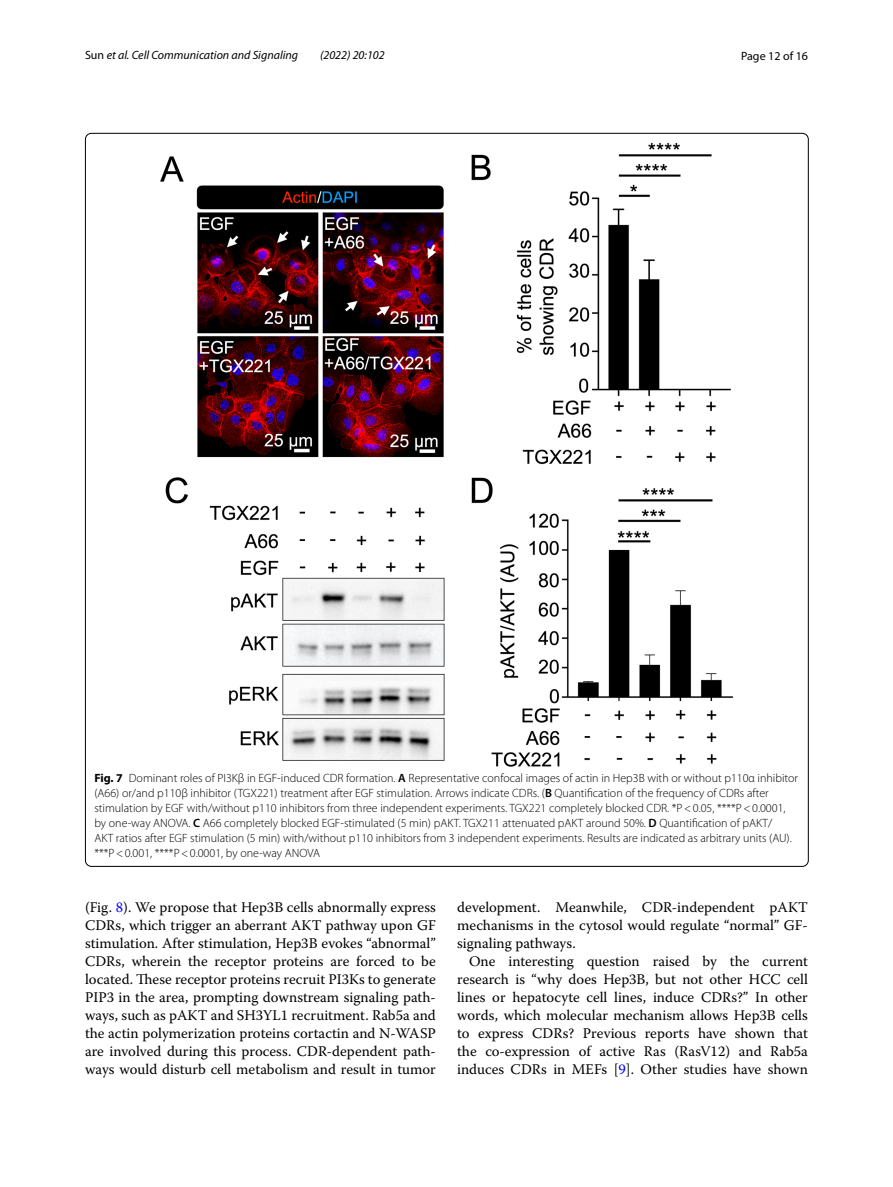
<style>
.page{position:relative;width:893px;height:1187px;background:#fff}
.page>*{position:absolute;margin:0;border:0;box-sizing:border-box;transform-origin:0 0}
.t1{font:14.7px/18px "Warnock Pro";color:#000;text-align:justify}
.t2{font:300 12px/15px "Myriad Pro";color:#000}
.t3{font:italic 12px "Myriad Pro";color:#000}
.t4{font:12px "Myriad Pro";color:#000}
.s1{font-style:normal}
.s2{font-weight:700}
.s3{font-weight:600}
.s4{color:#00f}
</style>
<div class="page">
<img style="left:160px;top:143px;width:573px;height:623px">
<p class="t3" style="left:85px;top:48px;width:215px"><span class="s1">Sun</span> et al. Cell Communication and Signaling</p>
<p class="t3" style="left:320px;top:48px;width:66px">(2022) 20:102</p>
<p class="t4" style="left:741px;top:48px;width:68px">Page 12 of 16</p>
<p class="t2" style="left:94px;top:770px;width:705px"><span class="s2">Fig. 7</span> Dominant roles of PI3Kβ in EGF-induced CDR formation. <span class="s3">A</span> Representative confocal images of actin in Hep3B with or without p110α inhibitor (A66) or/and p110β inhibitor (TGX221) treatment after EGF stimulation. Arrows indicate CDRs. (<span class="s3">B</span> Quantification of the frequency of CDRs after stimulation by EGF with/without p110 inhibitors from three independent experiments. TGX221 completely blocked CDR. *P&lt;0.05, ****P&lt;0.0001, by one-way ANOVA. <span class="s3">C</span> A66 completely blocked EGF-stimulated (5 min) pAKT. TGX211 attenuated pAKT around 50%. <span class="s3">D</span> Quantification of pAKT/<br>AKT ratios after EGF stimulation (5 min) with/without p110 inhibitors from 3 independent experiments. Results are indicated as arbitrary units (AU). ***P&lt;0.001, ****P&lt;0.0001, by one-way ANOVA</p>
<p class="t1" style="left:85px;top:897px;width:352px">(Fig. <span class="s4">8</span>). We propose that Hep3B cells abnormally express CDRs, which trigger an aberrant AKT pathway upon GF stimulation. After stimulation, Hep3B evokes “abnormal” CDRs, wherein the receptor proteins are forced to be located. These receptor proteins recruit PI3Ks to generate PIP3 in the area, prompting downstream signaling path&shy;ways, such as pAKT and SH3YL1 recruitment. Rab5a and the actin polymerization proteins cortactin and N-WASP are involved during this process. CDR-dependent path&shy;ways would disturb cell metabolism and result in tumor</p>
<p class="t1" style="left:457px;top:897px;width:352px">development. Meanwhile, CDR-independent pAKT mechanisms in the cytosol would regulate “normal” GF&shy;signaling pathways.</p>
<p class="t1" style="left:457px;top:951px;width:352px;text-indent:12px">One interesting question raised by the current research is “why does Hep3B, but not other HCC cell lines or hepatocyte cell lines, induce CDRs?” In other words, which molecular mechanism allows Hep3B cells to express CDRs? Previous reports have shown that the co-expression of active Ras (RasV12) and Rab5a induces CDRs in MEFs [<span class="s4">9</span>]. Other studies have shown</p>
</div>
